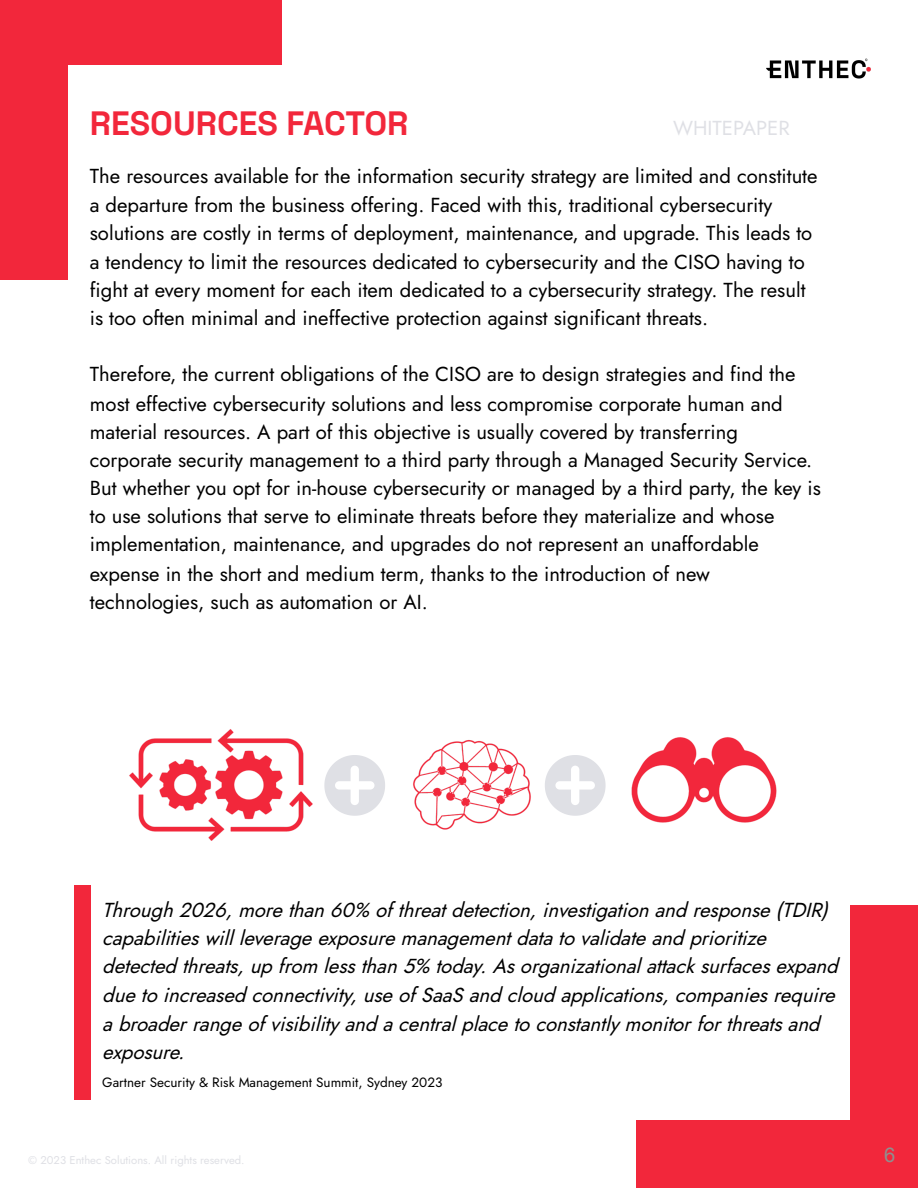
<style>
.page{position:relative;width:918px;height:1188px;background:#fff}
.page>*{position:absolute;margin:0;border:0;box-sizing:border-box;transform-origin:0 0}
.t1{font:700 33.75px "Space Grotesk";color:#f2273b}
.t2{font:20.25px/28.3px "Jost";color:#000}
.t3{font:italic 20.25px/28.3px "Jost";color:#000}
.t4{font:20.25px "Jost";color:#dfe0e5}
.t5{font:20.25px "Arial";color:#8f8f8f}
.t6{font:13.5px "Jost";color:#000}
.t7{font:11.25px "Jost";color:#dfe0e5}
</style>
<div class="page">
<div style="left:0;top:0;width:67px;height:280px;background:#f2273b"></div>
<div style="left:0;top:0;width:281px;height:65px;background:#f2273b"></div>
<div style="left:851px;top:906px;width:67px;height:281px;background:#f2273b"></div>
<div style="left:637px;top:1121px;width:281px;height:67px;background:#f2273b"></div>
<div style="left:74px;top:885px;width:17px;height:215px;background:#f2273b"></div>
<img style="left:766px;top:58px;width:105px;height:21px">
<img style="left:129px;top:729px;width:184px;height:112px">
<img style="left:413px;top:740px;width:118px;height:90px">
<img style="left:631px;top:737px;width:146px;height:86px">
<svg style="left:324px;top:755px;width:61px;height:61px"></svg>
<div style="left:335px;top:781px;width:40px;height:9px;background:#fff;border-radius:4px"></div>
<div style="left:351px;top:766px;width:8px;height:39px;background:#fff;border-radius:4px"></div>
<svg style="left:545px;top:755px;width:61px;height:61px"></svg>
<div style="left:555px;top:781px;width:40px;height:9px;background:#fff;border-radius:4px"></div>
<div style="left:571px;top:766px;width:8px;height:39px;background:#fff;border-radius:4px"></div>
<h1 class="t1" style="left:90px;top:103px;width:320px">RESOURCES FACTOR</h1>
<p class="t4" style="left:673px;top:116px;width:118px">WHITEPAPER</p>
<p class="t2" style="left:90px;top:162px;width:729px">The resources available for the information security strategy are limited and constitute a departure from the business offering. Faced with this, traditional cybersecurity solutions are costly in terms of deployment, maintenance, and upgrade. This leads to a tendency to limit the resources dedicated to cybersecurity and the CISO having to fight at every moment for each item dedicated to a cybersecurity strategy. The result is too often minimal and ineffective protection against significant threats.</p>
<p class="t2" style="left:90px;top:360px;width:733px">Therefore, the current obligations of the CISO are to design strategies and find the most effective cybersecurity solutions and less compromise corporate human and material resources. A part of this objective is usually covered by transferring corporate security management to a third party through a Managed Security Service.<br>But whether you opt for in-house cybersecurity or managed by a third party, the key is to use solutions that serve to eliminate threats before they materialize and whose implementation, maintenance, and upgrades do not represent an unaffordable expense in the short and medium term, thanks to the introduction of new technologies, such as automation or AI.</p>
<p class="t3" style="left:102px;top:896px;width:743px">Through 2026, more than 60% of threat detection, investigation and response (TDIR) capabilities will leverage exposure management data to validate and prioritize detected threats, up from less than 5% today. As organizational attack surfaces expand due to increased connectivity, use of SaaS and cloud applications, companies require a broader range of visibility and a central place to constantly monitor for threats and exposure.</p>
<p class="t6" style="left:102px;top:1074px;width:342px">Gartner Security &amp; Risk Management Summit, Sydney 2023</p>
<p class="t7" style="left:28px;top:1154px;width:218px">© 2023 Enthec Solutions. All rights reserved.</p>
<p class="t5" style="left:884px;top:1144px;width:13px">6</p>
</div>
